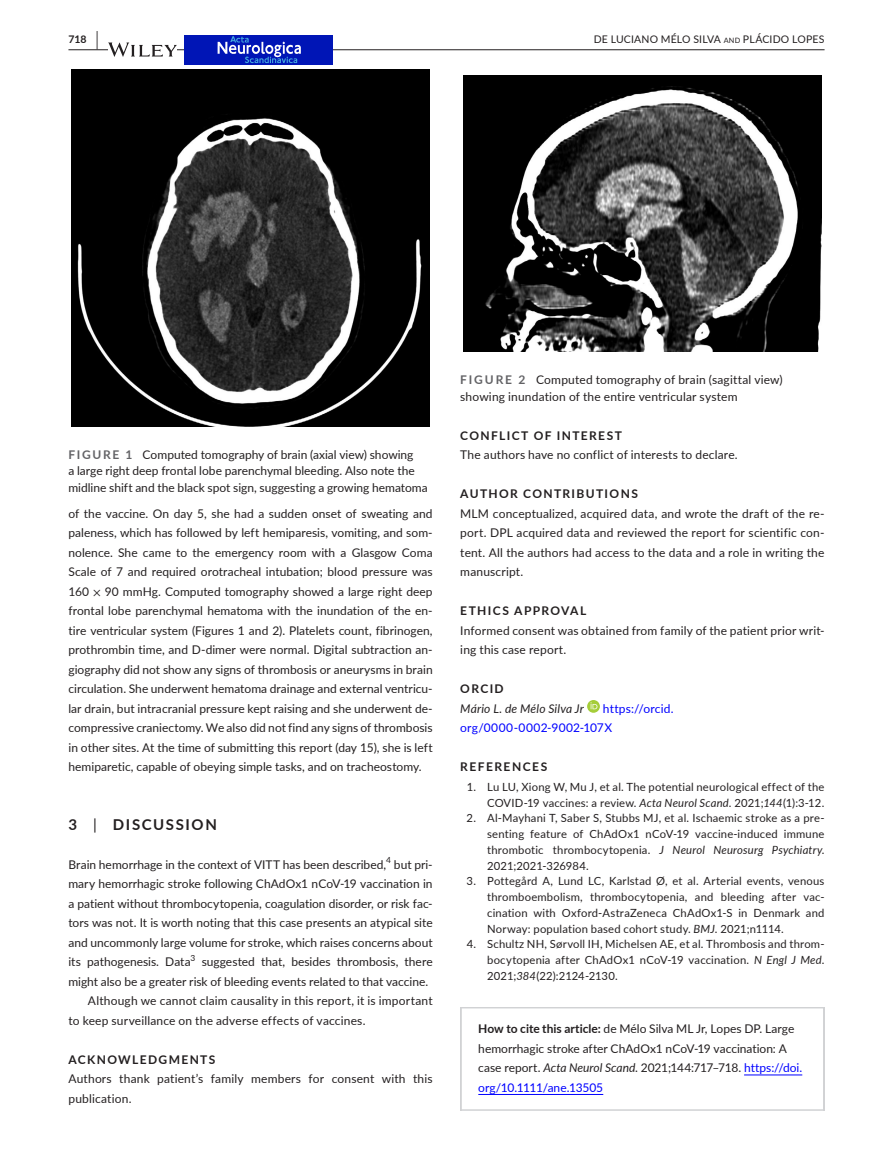
<style>
.page{position:relative;width:893px;height:1174px;background:#fff}
.page>*{position:absolute;margin:0;border:0;box-sizing:border-box;transform-origin:0 0}
.t1{font:700 15px "Lato";letter-spacing:.11em;color:#231f20}
.t2{font:12px/19.5px "Lato";letter-spacing:.005em;color:#231f20}
.t3{font:700 12px "Lato";letter-spacing:.115em;color:#231f20}
.t4{font:12px/19.5px "Lato";letter-spacing:.015em;color:#00f}
.t5{font:italic 12px "Lato";letter-spacing:.015em;color:#231f20}
.t6{font:11.25px/15.8px "Lato";letter-spacing:.015em;color:#231f20;text-align:justify}
.t7{font:10.5px "Lato";letter-spacing:.015em;color:#231f20}
.t8{font:700 10.5px "Lato";color:#231f20}
.t9{font:8.4px "Lato";color:#231f20}
.s1{font-size:19.5px}
.s2{font-size:7.35px}
.s3{font-weight:700;color:#636366}
.s4{font-family:"STIX"}
.s5{font-weight:400}
.s6{font-style:italic}
.s7{font-weight:700}
.s8{color:#00f}
</style>
<div class="page">
<hr style="left:68px;top:49px;width:756px;height:1px;background:#231f20">
<svg style="left:108px;top:42px;width:69px;height:15px"></svg>
<div style="left:185px;top:35px;width:148px;height:30px;background:#0015b6"></div>
<svg style="left:218px;top:36px;width:83px;height:27px"></svg>
<hr style="left:744px;top:1074px;width:58px;height:1px;background:#00f">
<hr style="left:460px;top:1109px;width:364px;height:1px;background:#d1d2d4">
<hr style="left:478px;top:1094px;width:125px;height:1px;background:#00f">
<svg style="left:587px;top:700px;width:13px;height:12px"></svg>
<svg style="left:590px;top:702px;width:7px;height:7px"></svg>
<div style="left:68px;top:69px;width:365px;height:357px;background:linear-gradient(to bottom,#fff,#fff)"></div>
<img style="left:72px;top:69px;width:357px;height:357px">
<img style="left:464px;top:75px;width:357px;height:277px">
<p class="t8" style="left:68px;top:31px;width:31px">718 <span class="s1">|</span></p>
<p class="t7" style="left:594px;top:31px;width:137px">DE LUCIANO MÉLO SILVA <span class="s2">and</span></p>
<p class="t7" style="left:743px;top:31px;width:83px">PLÁCIDO LOPES</p>
<p class="t2" style="left:68px;top:445px;width:361px;line-height:16.5px"><span class="s3">FIGURE 1</span> Computed tomography of brain (axial view) showing<br>a large right deep frontal lobe parenchymal bleeding. Also note the midline shift and the black spot sign, suggesting a growing hematoma</p>
<p class="t2" style="left:68px;top:503px;width:366px;text-align:justify">of the vaccine. On day 5, she had a sudden onset of sweating and paleness, which has followed by left hemiparesis, vomiting, and som&shy;nolence. She came to the emergency room with a Glasgow Coma Scale of 7 and required orotracheal intubation; blood pressure was 160 <span class="s4">×</span> 90 mmHg. Computed tomography showed a large right deep frontal lobe parenchymal hematoma with the inundation of the en&shy;tire ventricular system (Figures 1 and 2). Platelets count, fibrinogen, prothrombin time, and D-dimer were normal. Digital subtraction an&shy;giography did not show any signs of thrombosis or aneurysms in brain circulation. She underwent hematoma drainage and external ventricu&shy;lar drain, but intracranial pressure kept raising and she underwent de&shy;compressive craniectomy. We also did not find any signs of thrombosis in other sites. At the time of submitting this report (day 15), she is left hemiparetic, capable of obeying simple tasks, and on tracheostomy.</p>
<p class="t1" style="left:68px;top:813px;width:150px">3 <span class="s5">|</span> DISCUSSION</p>
<p class="t2" style="left:68px;top:854px;width:319px">Brain hemorrhage in the context of VITT has been described,</p>
<p class="t9" style="left:386px;top:854px;width:6px">4</p>
<p class="t2" style="left:68px;top:854px;width:366px;text-align:justify;text-indent:325px">but pri&shy;mary hemorrhagic stroke following ChAdOx1 nCoV-19 vaccination in a patient without thrombocytopenia, coagulation disorder, or risk fac&shy;tors was not. It is worth noting that this case presents an atypical site and uncommonly large volume for stroke, which raises concerns about its pathogenesis. Data</p>
<p class="t9" style="left:191px;top:952px;width:6px">3</p>
<p class="t2" style="left:202px;top:951px;width:232px">suggested that, besides thrombosis, there</p>
<p class="t2" style="left:68px;top:971px;width:361px">might also be a greater risk of bleeding events related to that vaccine.</p>
<p class="t2" style="left:88px;top:990px;width:346px">Although we cannot claim causality in this report, it is important</p>
<p class="t2" style="left:68px;top:1010px;width:299px">to keep surveillance on the adverse effects of vaccines.</p>
<p class="t3" style="left:68px;top:1050px;width:148px">ACKNOWLEDGMENTS</p>
<p class="t2" style="left:68px;top:1068px;width:366px">Authors thank patient’s family members for consent with this publication.</p>
<p class="t2" style="left:460px;top:371px;width:324px;line-height:16.5px"><span class="s3">FIGURE 2</span> Computed tomography of brain (sagittal view) showing inundation of the entire ventricular system</p>
<p class="t3" style="left:460px;top:426px;width:163px">CONFLICT OF INTEREST</p>
<p class="t2" style="left:460px;top:444px;width:279px">The authors have no conflict of interests to declare.</p>
<p class="t3" style="left:460px;top:485px;width:179px">AUTHOR CONTRIBUTIONS</p>
<p class="t2" style="left:460px;top:503px;width:366px;text-align:justify">MLM conceptualized, acquired data, and wrote the draft of the re&shy;port. DPL acquired data and reviewed the report for scientific con&shy;tent. All the authors had access to the data and a role in writing the manuscript.</p>
<p class="t3" style="left:460px;top:602px;width:127px">ETHICS APPROVAL</p>
<p class="t2" style="left:460px;top:620px;width:366px">Informed consent was obtained from family of the patient prior writ&shy;ing this case report.</p>
<p class="t3" style="left:460px;top:680px;width:45px">ORCID</p>
<p class="t5" style="left:460px;top:700px;width:125px">Mário L. de Mélo Silva Jr</p>
<p class="t4" style="left:460px;top:698px;width:215px;text-indent:143px">https://orcid. org/0000-0002-9002-107X</p>
<p class="t3" style="left:460px;top:758px;width:88px">REFERENCES</p>
<p class="t6" style="left:467px;top:778px;width:359px;text-align:right">1. Lu LU, Xiong W, Mu J, et al. The potential neurological effect of the<br>COVID-19 vaccines: a review. <span class="s6">Acta Neurol Scand</span>. 2021;<span class="s6">144</span>(1):3-12.</p>
<p class="t6" style="left:487px;top:810px;width:339px;text-indent:-21px">2. Al-Mayhani T, Saber S, Stubbs MJ, et al. Ischaemic stroke as a pre&shy;senting feature of ChAdOx1 nCoV-19 vaccine-induced immune thrombotic thrombocytopenia. <span class="s6">J Neurol Neurosurg Psychiatry</span>.<br>2021;2021-326984.</p>
<p class="t6" style="left:487px;top:873px;width:339px;text-indent:-21px">3. Pottegård A, Lund LC, Karlstad Ø, et al. Arterial events, venous thromboembolism, thrombocytopenia, and bleeding after vac&shy;cination with Oxford-AstraZeneca ChAdOx1-S in Denmark and Norway: population based cohort study. <span class="s6">BMJ</span>. 2021;n1114.</p>
<p class="t6" style="left:487px;top:936px;width:339px;text-indent:-20px">4. Schultz NH, Sørvoll IH, Michelsen AE, et al. Thrombosis and throm&shy;bocytopenia after ChAdOx1 nCoV-19 vaccination. <span class="s6">N Engl J Med</span>.<br>2021;<span class="s6">384</span>(22):2124-2130.</p>
<p class="t2" style="left:478px;top:1018px;width:325px"><span class="s7">How to cite this article:</span> de Mélo Silva ML Jr, Lopes DP. Large hemorrhagic stroke after ChAdOx1 nCoV-19 vaccination: A case report. <span class="s6">Acta Neurol Scand</span>. 2021;144:717–718. <span class="s8">https://doi. org/10.1111/ane.13505</span></p>
</div>
